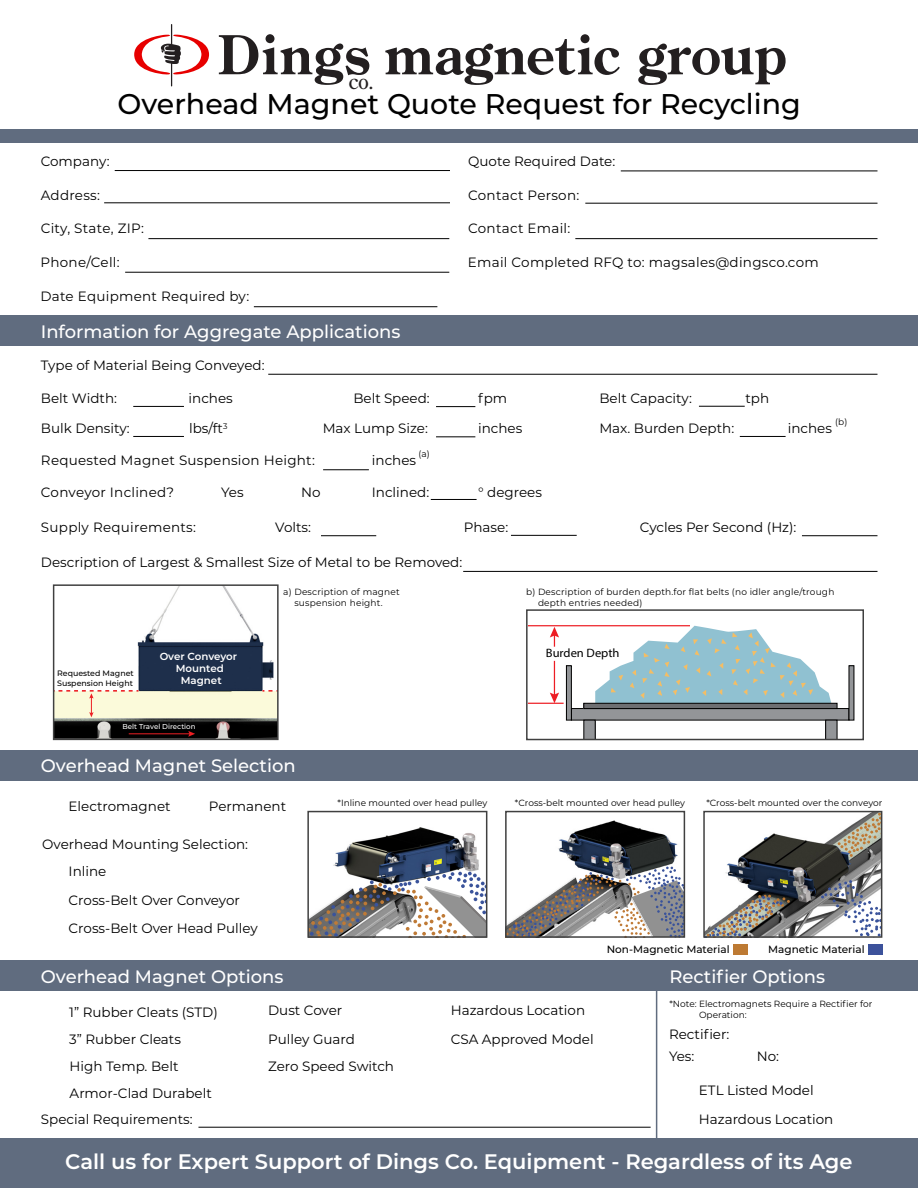
<style>
.page{position:relative;width:918px;height:1188px;background:#fff}
.page>*{position:absolute;margin:0;border:0;box-sizing:border-box;transform-origin:0 0}
.t1{font:700 53.4px "Century Old Style Std";letter-spacing:.02em;color:#231f20}
.t2{font:500 28.5px "Montserrat";color:#000}
.t3{font:600 21px "Montserrat";color:#fff}
.t4{font:20.7px "Century Old Style Std";color:#231f20}
.t5{font:500 18px "Montserrat";color:#fff}
.t6{font:13.5px/27.5px "Montserrat";color:#000}
.t7{font:13.5px "Montserrat";letter-spacing:.02em;color:#000}
.t8{font:12.15px "Myriad Pro";color:#000}
.t9{font:500 10.5px "Montserrat";color:#000}
.t10{font:600 10.2px/12.3px "Montserrat";color:#fff;text-align:center}
.t11{font:9px/10.8px "Montserrat";color:#000}
.t12{font:9px/10.8px "Montserrat";letter-spacing:.02em;color:#000}
.t13{font:500 7.95px/9.4px "Montserrat";color:#000}
.t14{font:7.8px "Montserrat";color:#000}
.t15{font:500 7.05px "Montserrat";color:#fff}
</style>
<div class="page">
<div style="left:0;top:315px;width:918px;height:30px;background:#606c7f"></div>
<div style="left:0;top:750px;width:918px;height:30px;background:#606c7f"></div>
<div style="left:0;top:129px;width:918px;height:14px;background:#606c7f"></div>
<div style="left:0;top:1139px;width:918px;height:49px;background:#606c7f"></div>
<img style="left:333px;top:827px;width:146px;height:45px">
<svg style="left:310px;top:872px;width:174px;height:63px"></svg>
<div style="left:307px;top:811px;width:180px;height:127px;border:2px solid #404040"></div>
<img style="left:558px;top:820px;width:120px;height:47px">
<svg style="left:508px;top:867px;width:174px;height:68px"></svg>
<div style="left:505px;top:811px;width:180px;height:127px;border:2px solid #404040"></div>
<img style="left:725px;top:833px;width:154px;height:102px">
<svg style="left:838px;top:814px;width:41px;height:43px"></svg>
<svg style="left:706px;top:895px;width:84px;height:40px"></svg>
<svg style="left:821px;top:880px;width:58px;height:55px"></svg>
<div style="left:703px;top:811px;width:179px;height:127px;border:2px solid #404040"></div>
<div style="left:0;top:960px;width:918px;height:31px;background:#606c7f"></div>
<hr style="left:656px;top:979px;width:1px;height:166px;background:#606c7f">
<hr style="left:115px;top:170px;width:335px;height:1px;background:#000">
<hr style="left:104px;top:203px;width:346px;height:1px;background:#000">
<hr style="left:148px;top:238px;width:301px;height:1px;background:#000">
<hr style="left:125px;top:272px;width:324px;height:1px;background:#000">
<hr style="left:621px;top:171px;width:257px;height:1px;background:#000">
<hr style="left:585px;top:203px;width:293px;height:1px;background:#000">
<hr style="left:575px;top:238px;width:303px;height:1px;background:#000">
<hr style="left:268px;top:374px;width:609px;height:1px;background:#000">
<hr style="left:463px;top:571px;width:415px;height:1px;background:#000">
<hr style="left:699px;top:406px;width:46px;height:1px;background:#000">
<hr style="left:740px;top:436px;width:46px;height:1px;background:#000">
<hr style="left:802px;top:535px;width:75px;height:1px;background:#000">
<hr style="left:511px;top:535px;width:66px;height:1px;background:#000">
<hr style="left:436px;top:406px;width:39px;height:1px;background:#000">
<hr style="left:436px;top:437px;width:39px;height:1px;background:#000">
<hr style="left:323px;top:470px;width:46px;height:1px;background:#000">
<hr style="left:431px;top:499px;width:46px;height:1px;background:#000">
<hr style="left:321px;top:535px;width:55px;height:1px;background:#000">
<hr style="left:133px;top:436px;width:51px;height:1px;background:#000">
<hr style="left:133px;top:406px;width:51px;height:1px;background:#000">
<hr style="left:198px;top:1127px;width:453px;height:1px;background:#000">
<svg style="left:134px;top:24px;width:75px;height:62px"></svg>
<hr style="left:254px;top:306px;width:183px;height:1px;background:#000">
<img style="left:56px;top:587px;width:220px;height:150px">
<div style="left:54px;top:691px;width:224px;height:26px;background:#fbfada"></div>
<svg style="left:56px;top:690px;width:82px;height:27px"></svg>
<hr style="left:129px;top:733px;width:61px;height:1px;background:#ed1f24">
<svg style="left:188px;top:731px;width:7px;height:6px"></svg>
<svg style="left:262px;top:690px;width:14px;height:2px"></svg>
<div style="left:53px;top:584px;width:226px;height:156px;border:2px solid #404040"></div>
<div style="left:571px;top:709px;width:278px;height:11px;background:#939598"></div>
<div style="left:584px;top:703px;width:253px;height:6px;background:#6e6f72"></div>
<div style="left:584px;top:703px;width:253px;height:6px;border:1px solid #000"></div>
<div style="left:566px;top:666px;width:5px;height:54px;background:#939598"></div>
<div style="left:566px;top:665px;width:6px;height:55px;border:1px solid #000"></div>
<div style="left:849px;top:666px;width:5px;height:54px;background:#939598"></div>
<svg style="left:584px;top:720px;width:12px;height:17px"></svg>
<svg style="left:825px;top:720px;width:12px;height:17px"></svg>
<svg style="left:595px;top:626px;width:236px;height:83px"></svg>
<hr style="left:554px;top:661px;width:1px;height:35px;background:#ed1d24">
<svg style="left:550px;top:693px;width:9px;height:10px"></svg>
<hr style="left:528px;top:625px;width:162px;height:1px;background:#ed1d24">
<hr style="left:528px;top:703px;width:36px;height:1px;background:#ed1d24">
<svg style="left:550px;top:627px;width:9px;height:20px"></svg>
<div style="left:526px;top:609px;width:338px;height:131px;border:2px solid #404040"></div>
<div style="left:869px;top:944px;width:14px;height:11px;background:#3c529b"></div>
<div style="left:734px;top:944px;width:14px;height:11px;background:#bd7a33"></div>
<h1 class="t1" style="left:218px;top:20px;width:571px">Dings magnetic group</h1>
<h3 class="t4" style="left:349px;top:68px;width:26px">co.</h3>
<h2 class="t2" style="left:118px;top:84px;width:685px">Overhead Magnet Quote Request for Recycling</h2>
<p class="t6" style="left:468px;top:147px;width:149px">Quote Required Date:</p>
<p class="t7" style="left:468px;top:186px;width:113px">Contact Person:</p>
<p class="t7" style="left:468px;top:219px;width:104px">Contact Email:</p>
<p class="t6" style="left:41px;top:147px;width:70px">Company:</p>
<p class="t7" style="left:41px;top:186px;width:61px">Address:</p>
<p class="t7" style="left:41px;top:219px;width:105px">City, State, ZIP:</p>
<p class="t7" style="left:40px;top:253px;width:81px">Phone/Cell:</p>
<p class="t7" style="left:468px;top:253px;width:352px">Email Completed RFQ to: magsales@dingsco.com</p>
<p class="t7" style="left:40px;top:287px;width:210px">Date Equipment Required by:</p>
<h3 class="t5" style="left:41px;top:319px;width:361px">Information for Aggregate Applications</h3>
<p class="t6" style="left:41px;top:351px;width:225px">Type of Material Being Conveyed:</p>
<p class="t6" style="left:41px;top:384px;width:78px">Belt Width:</p>
<p class="t6" style="left:189px;top:384px;width:46px">inches</p>
<p class="t6" style="left:353px;top:384px;width:78px">Belt Speed:</p>
<p class="t6" style="left:478px;top:384px;width:31px">fpm</p>
<p class="t6" style="left:599px;top:384px;width:94px">Belt Capacity:</p>
<p class="t6" style="left:745px;top:384px;width:25px">tph</p>
<p class="t11" style="left:835px;top:416px;width:14px">(b)</p>
<p class="t6" style="left:41px;top:414px;width:90px">Bulk Density:</p>
<p class="t6" style="left:189px;top:414px;width:35px">lbs/ft</p>
<p class="t6" style="left:323px;top:414px;width:107px">Max Lump Size:</p>
<p class="t6" style="left:599px;top:414px;width:136px">Max. Burden Depth:</p>
<p class="t6" style="left:788px;top:414px;width:46px">inches</p>
<p class="t14" style="left:223px;top:421px;width:6px">3</p>
<p class="t6" style="left:478px;top:414px;width:46px">inches</p>
<p class="t7" style="left:41px;top:451px;width:275px">Requested Magnet Suspension Height:</p>
<p class="t6" style="left:372px;top:446px;width:46px">inches</p>
<p class="t6" style="left:301px;top:478px;width:21px">No</p>
<p class="t6" style="left:372px;top:478px;width:59px">Inclined:</p>
<p class="t6" style="left:478px;top:478px;width:65px">° degrees</p>
<p class="t11" style="left:418px;top:448px;width:13px">(a)</p>
<p class="t7" style="left:41px;top:483px;width:135px">Conveyor Inclined?</p>
<p class="t6" style="left:221px;top:478px;width:24px">Yes</p>
<p class="t7" style="left:41px;top:518px;width:157px">Supply Requirements:</p>
<p class="t6" style="left:275px;top:513px;width:37px">Volts:</p>
<p class="t6" style="left:464px;top:513px;width:46px">Phase:</p>
<p class="t6" style="left:640px;top:513px;width:158px">Cycles Per Second (Hz):</p>
<p class="t6" style="left:41px;top:548px;width:423px">Description of Largest &amp; Smallest Size of Metal to be Removed:</p>
<p class="t10" style="left:160px;top:649px;width:79px">Over Conveyor<br>Mounted<br>Magnet</p>
<p class="t13" style="left:57px;top:668px;width:78px">Requested Magnet<br>Suspension Height</p>
<p class="t15" style="left:122px;top:721px;width:75px">Belt Travel Direction</p>
<p class="t12" style="left:294px;top:586px;width:107px;text-indent:-11px">a) Description of magnet suspension height.</p>
<h3 class="t5" style="left:41px;top:753px;width:257px">Overhead Magnet Selection</h3>
<p class="t12" style="left:538px;top:586px;width:298px;text-indent:-12px">b) Description of burden depth.for flat belts (no idler angle/trough depth entries needed)</p>
<p class="t8" style="left:546px;top:645px;width:75px">Burden Depth</p>
<p class="t11" style="left:338px;top:797px;width:151px">*Inline mounted over head pulley</p>
<p class="t11" style="left:515px;top:797px;width:172px">*Cross-belt mounted over head pulley</p>
<p class="t11" style="left:706px;top:797px;width:177px">*Cross-belt mounted over the conveyor</p>
<p class="t6" style="left:69px;top:793px;width:104px">Electromagnet</p>
<p class="t6" style="left:209px;top:793px;width:79px">Permanent</p>
<p class="t6" style="left:69px;top:831px;width:181px;line-height:26.7px;text-indent:-26px">Overhead Mounting Selection:<br>Inline</p>
<p class="t6" style="left:69px;top:886px;width:191px">Cross-Belt Over Conveyor<br>Cross-Belt Over Head Pulley</p>
<h3 class="t5" style="left:41px;top:964px;width:244px">Overhead Magnet Options</h3>
<p class="t6" style="left:69px;top:998px;width:150px">1” Rubber Cleats (STD)</p>
<p class="t9" style="left:607px;top:942px;width:124px">Non-Magnetic Material</p>
<p class="t9" style="left:768px;top:942px;width:98px">Magnetic Material</p>
<h3 class="t5" style="left:669px;top:964px;width:157px">Rectifier Options</h3>
<p class="t11" style="left:699px;top:998px;width:175px;text-indent:-30px">*Note: Electromagnets Require a Rectifier for<br>Operation:</p>
<p class="t6" style="left:451px;top:996px;width:136px">Hazardous Location</p>
<p class="t6" style="left:268px;top:995px;width:88px;line-height:28.5px">Dust Cover<br>Pulley Guard</p>
<p class="t6" style="left:669px;top:1023px;width:62px;line-height:22px">Rectifier:<br>Yes:</p>
<p class="t6" style="left:69px;top:1025px;width:144px">3” Rubber Cleats<br>High Temp. Belt<br>Armor-Clad Durabelt</p>
<p class="t6" style="left:451px;top:1025px;width:144px">CSA Approved Model</p>
<p class="t6" style="left:757px;top:1042px;width:24px">No:</p>
<p class="t6" style="left:268px;top:1052px;width:127px">Zero Speed Switch</p>
<p class="t6" style="left:699px;top:1076px;width:116px">ETL Listed Model</p>
<p class="t6" style="left:41px;top:1105px;width:153px">Special Requirements:</p>
<p class="t6" style="left:699px;top:1105px;width:136px">Hazardous Location</p>
<h3 class="t3" style="left:65px;top:1147px;width:789px">Call us for Expert Support of Dings Co. Equipment - Regardless of its Age</h3>
</div>
